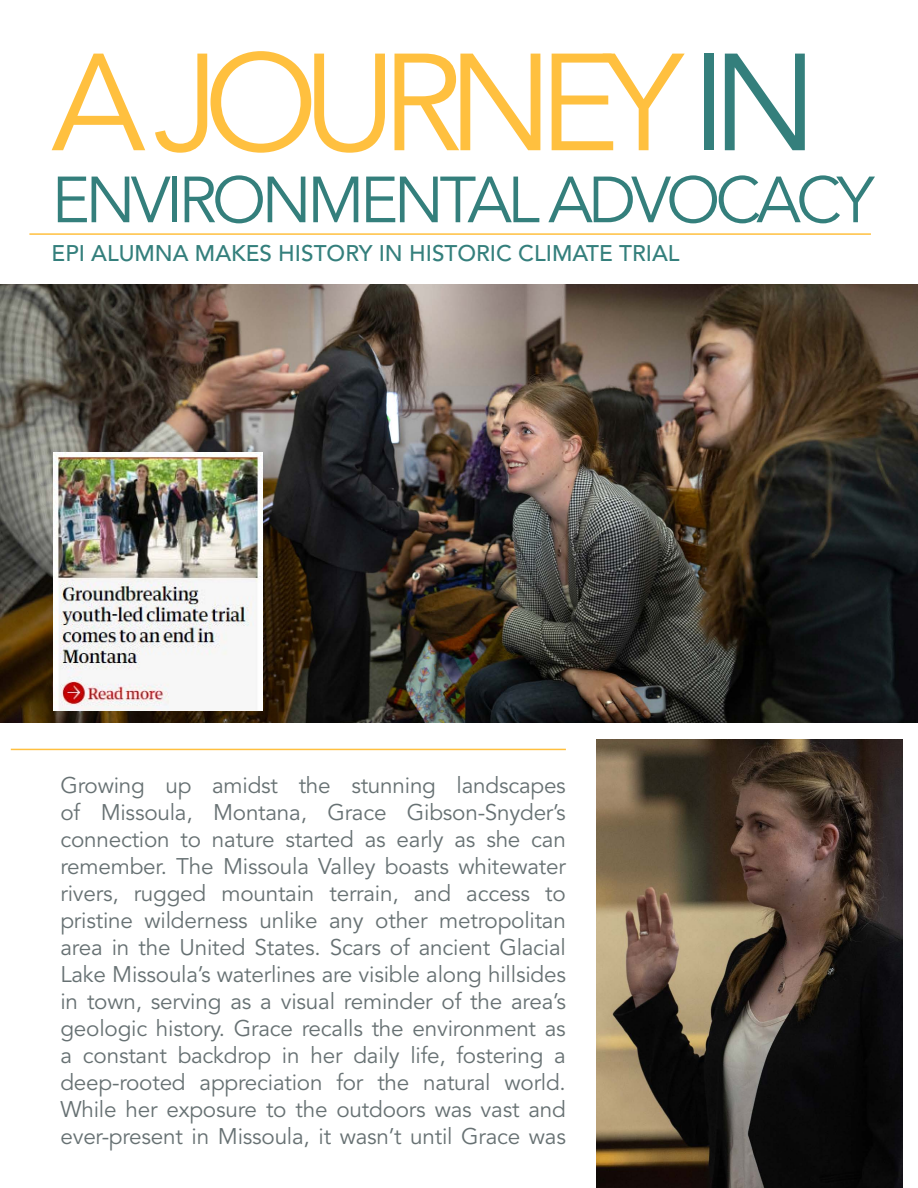
<style>
.page{position:relative;width:918px;height:1188px;background:#fff}
.page>*{position:absolute;margin:0;border:0;box-sizing:border-box;transform-origin:0 0}
.t1{font:136.5px "Avenir LT Std";letter-spacing:-.11em;color:#ffc03f}
.t2{font:64.5px "Avenir LT Std";letter-spacing:-.07em;color:#347f7c}
.t3{font:22.5px/27px "Avenir LT Std";letter-spacing:-.01em;color:#677173;text-align:justify}
.t4{font:500 22.5px "Avenir LT Std";color:#347f7c}
.s1{color:#347f7c}
</style>
<div class="page">
<img style="left:0;top:284px;width:918px;height:439px">
<hr style="left:29px;top:233px;width:842px;height:2px;background:#ffc03f">
<hr style="left:11px;top:749px;width:555px;height:1px;background:#ffc03f">
<img style="left:596px;top:739px;width:307px;height:449px">
<img style="left:54px;top:453px;width:209px;height:257px">
<h1 class="t1" style="left:52px;top:25px;width:768px">A JOURNEY <span class="s1">IN</span></h1>
<h2 class="t2" style="left:52px;top:163px;width:824px">ENVIRONMENTAL ADVOCACY</h2>
<p class="t4" style="left:52px;top:241px;width:629px">EPI ALUMNA MAKES HISTORY IN HISTORIC CLIMATE TRIAL</p>
<p class="t3" style="left:60px;top:772px;width:507px">Growing up amidst the stunning landscapes of Missoula, Montana, Grace Gibson-Snyder’s connection to nature started as early as she can remember. The Missoula Valley boasts whitewater rivers, rugged mountain terrain, and access to pristine wilderness unlike any other metropolitan area in the United States. Scars of ancient Glacial Lake Missoula’s waterlines are visible along hillsides in town, serving as a visual reminder of the area’s geologic history. Grace recalls the environment as a constant backdrop in her daily life, fostering a deep-rooted appreciation for the natural world.<br>While her exposure to the outdoors was vast and ever-present in Missoula, it wasn’t until Grace was</p>
</div>
